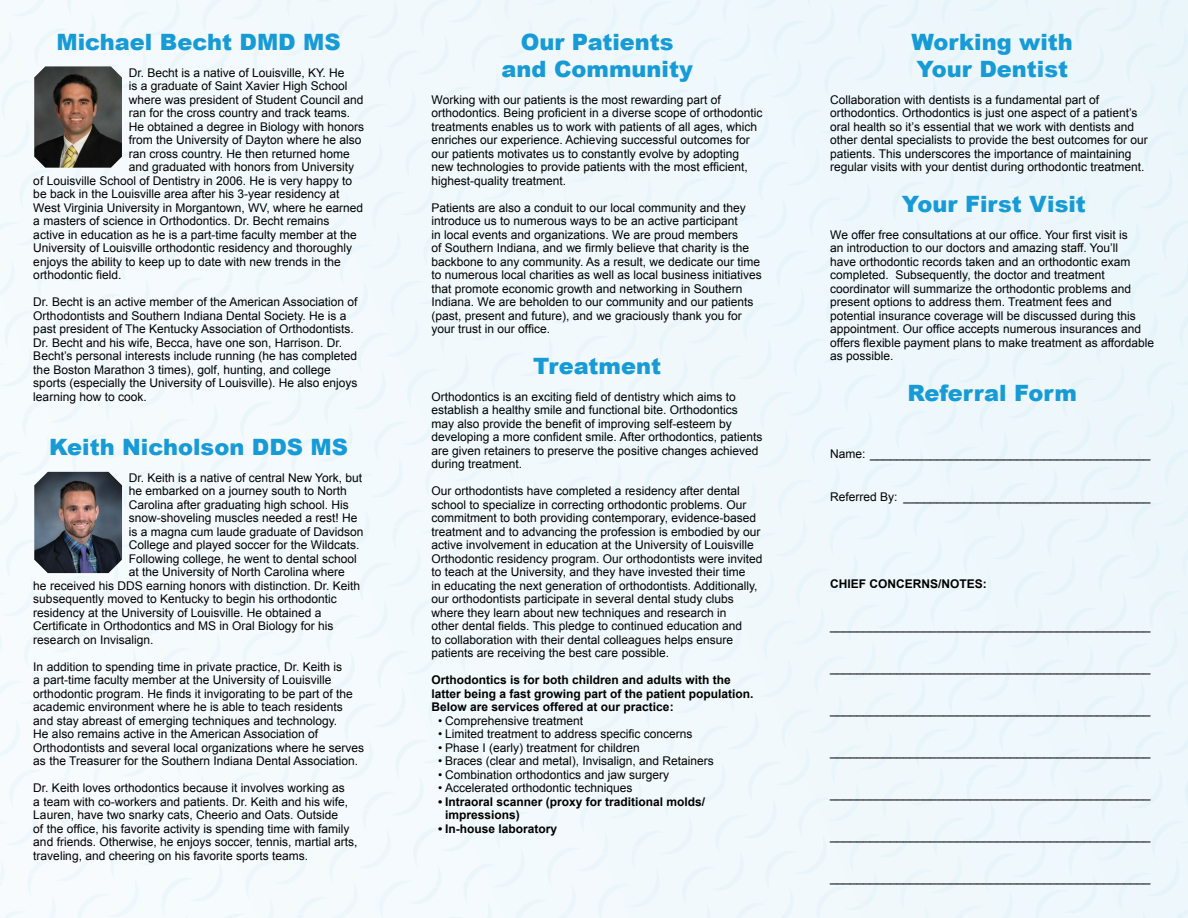
<style>
.page{position:relative;width:1188px;height:918px;background:#f0f8fc}
.page>*{position:absolute;margin:0;border:0;box-sizing:border-box;transform-origin:0 0}
.t1{font:900 22.5px/27px "Arial";color:#179bd7;text-align:center}
.t2{font:12px/13.5px "Arial";color:#000}
.t3{font:700 12px/13.5px "Arial";color:#000}
</style>
<div class="page">
<img style="left:34px;top:66px;width:88px;height:102px">
<img style="left:34px;top:472px;width:88px;height:101px">
<h1 class="t1" style="left:57px;top:28px;width:286px">Michael Becht DMD MS</h1>
<p class="t2" style="left:129px;top:66px;width:217px">Dr. Becht is a native of Louisville, KY. He</p>
<p class="t2" style="left:129px;top:80px;width:220px">is a graduate of Saint Xavier High School</p>
<p class="t2" style="left:129px;top:93px;width:236px">where was president of Student Council and</p>
<p class="t2" style="left:129px;top:107px;width:223px">ran for the cross country and track teams.</p>
<p class="t2" style="left:129px;top:120px;width:237px">He obtained a degree in Biology with honors</p>
<p class="t2" style="left:129px;top:134px;width:234px">from the University of Dayton where he also</p>
<p class="t2" style="left:129px;top:147px;width:223px">ran cross country. He then returned home</p>
<p class="t2" style="left:129px;top:161px;width:227px">and graduated with honors from University</p>
<p class="t2" style="left:33px;top:174px;width:320px">of Louisville School of Dentistry in 2006. He is very happy to</p>
<p class="t2" style="left:33px;top:188px;width:308px">be back in the Louisville area after his 3-year residency at</p>
<p class="t2" style="left:33px;top:201px;width:331px">West Virginia University in Morgantown, WV, where he earned</p>
<p class="t2" style="left:33px;top:215px;width:298px">a masters of science in Orthodontics. Dr. Becht remains</p>
<p class="t2" style="left:33px;top:228px;width:325px">active in education as he is a part-time faculty member at the</p>
<p class="t2" style="left:33px;top:242px;width:320px">University of Louisville orthodontic residency and thoroughly</p>
<p class="t2" style="left:33px;top:255px;width:309px">enjoys the ability to keep up to date with new trends in the</p>
<p class="t2" style="left:33px;top:269px;width:90px">orthodontic field.</p>
<p class="t2" style="left:33px;top:296px;width:326px">Dr. Becht is an active member of the American Association of Orthodontists and Southern Indiana Dental Society. He is a past president of The Kentucky Association of Orthodontists.<br>Dr. Becht and his wife, Becca, have one son, Harrison. Dr.<br>Becht’s personal interests include running (he has completed the Boston Marathon 3 times), golf, hunting, and college sports (especially the University of Louisville). He also enjoys learning how to cook.</p>
<h1 class="t1" style="left:49px;top:433px;width:300px">Keith Nicholson DDS MS</h1>
<p class="t2" style="left:129px;top:471px;width:235px">Dr. Keith is a native of central New York, but</p>
<p class="t2" style="left:129px;top:485px;width:220px">he embarked on a journey south to North</p>
<p class="t2" style="left:129px;top:498px;width:222px">Carolina after graduating high school. His</p>
<p class="t2" style="left:129px;top:512px;width:230px">snow-shoveling muscles needed a rest! He</p>
<p class="t2" style="left:129px;top:525px;width:236px">is a magna cum laude graduate of Davidson</p>
<p class="t2" style="left:129px;top:539px;width:232px">College and played soccer for the Wildcats.</p>
<p class="t2" style="left:129px;top:552px;width:230px">Following college, he went to dental school</p>
<p class="t2" style="left:129px;top:566px;width:218px">at the University of North Carolina where</p>
<p class="t2" style="left:33px;top:579px;width:328px">he received his DDS earning honors with distinction. Dr. Keith</p>
<p class="t2" style="left:33px;top:593px;width:305px">subsequently moved to Kentucky to begin his orthodontic</p>
<p class="t2" style="left:33px;top:606px;width:290px">residency at the University of Louisville. He obtained a</p>
<p class="t2" style="left:33px;top:620px;width:302px">Certificate in Orthodontics and MS in Oral Biology for his</p>
<p class="t2" style="left:33px;top:633px;width:122px">research on Invisalign.</p>
<p class="t2" style="left:33px;top:660px;width:332px">In addition to spending time in private practice, Dr. Keith is<br>a part-time faculty member at the University of Louisville orthodontic program. He finds it invigorating to be part of the academic environment where he is able to teach residents and stay abreast of emerging techniques and technology.<br>He also remains active in the American Association of Orthodontists and several local organizations where he serves as the Treasurer for the Southern Indiana Dental Association.</p>
<p class="t2" style="left:33px;top:782px;width:326px">Dr. Keith loves orthodontics because it involves working as<br>a team with co-workers and patients. Dr. Keith and his wife, Lauren, have two snarky cats, Cheerio and Oats. Outside<br>of the office, his favorite activity is spending time with family and friends. Otherwise, he enjoys soccer, tennis, martial arts, traveling, and cheering on his favorite sports teams.</p>
<h1 class="t1" style="left:502px;top:28px;width:193px">Our Patients and Community</h1>
<p class="t2" style="left:432px;top:93px;width:332px">Working with our patients is the most rewarding part of orthodontics. Being proficient in a diverse scope of orthodontic treatments enables us to work with patients of all ages, which enriches our experience. Achieving successful outcomes for our patients motivates us to constantly evolve by adopting new technologies to provide patients with the most efficient, highest-quality treatment.</p>
<p class="t2" style="left:432px;top:201px;width:332px">Patients are also a conduit to our local community and they introduce us to numerous ways to be an active participant<br>in local events and organizations. We are proud members<br>of Southern Indiana, and we firmly believe that charity is the backbone to any community. As a result, we dedicate our time to numerous local charities as well as local business initiatives that promote economic growth and networking in Southern Indiana. We are beholden to our community and our patients (past, present and future), and we graciously thank you for your trust in our office.</p>
<h1 class="t1" style="left:533px;top:352px;width:129px">Treatment</h1>
<p class="t2" style="left:432px;top:390px;width:332px">Orthodontics is an exciting field of dentistry which aims to establish a healthy smile and functional bite. Orthodontics may also provide the benefit of improving self-esteem by developing a more confident smile. After orthodontics, patients are given retainers to preserve the positive changes achieved during treatment.</p>
<p class="t2" style="left:432px;top:485px;width:332px">Our orthodontists have completed a residency after dental school to specialize in correcting orthodontic problems. Our commitment to both providing contemporary, evidence-based treatment and to advancing the profession is embodied by our active involvement in education at the University of Louisville Orthodontic residency program. Our orthodontists were invited to teach at the University, and they have invested their time<br>in educating the next generation of orthodontists. Additionally, our orthodontists participate in several dental study clubs where they learn about new techniques and research in<br>other dental fields. This pledge to continued education and<br>to collaboration with their dental colleagues helps ensure patients are receiving the best care possible.</p>
<p class="t3" style="left:432px;top:674px;width:324px">Orthodontics is for both children and adults with the latter being a fast growing part of the patient population.<br>Below are services offered at our practice:</p>
<p class="t2" style="left:438px;top:714px;width:146px">• Comprehensive treatment</p>
<p class="t2" style="left:438px;top:728px;width:256px">• Limited treatment to address specific concerns</p>
<p class="t2" style="left:438px;top:741px;width:203px">• Phase I (early) treatment for children</p>
<p class="t2" style="left:438px;top:755px;width:277px">• Braces (clear and metal), Invisalign, and Retainers</p>
<p class="t2" style="left:438px;top:768px;width:232px">• Combination orthodontics and jaw surgery</p>
<p class="t2" style="left:438px;top:782px;width:196px">• Accelerated orthodontic techniques</p>
<p class="t3" style="left:445px;top:795px;width:262px;text-indent:-7px">• Intraoral scanner (proxy for traditional molds/ impressions)</p>
<p class="t3" style="left:438px;top:822px;width:120px">• In-house laboratory</p>
<h1 class="t1" style="left:912px;top:28px;width:163px;text-align:left">Working with<br>Your Dentist</h1>
<p class="t2" style="left:830px;top:93px;width:319px">Collaboration with dentists is a fundamental part of orthodontics. Orthodontics is just one aspect of a patient’s oral health so it’s essential that we work with dentists and other dental specialists to provide the best outcomes for our patients. This underscores the importance of maintaining regular visits with your dentist during orthodontic treatment.</p>
<h1 class="t1" style="left:902px;top:190px;width:185px">Your First Visit</h1>
<p class="t2" style="left:830px;top:228px;width:325px">We offer free consultations at our office. Your first visit is<br>an introduction to our doctors and amazing staff. You’ll<br>have orthodontic records taken and an orthodontic exam completed. Subsequently, the doctor and treatment coordinator will summarize the orthodontic problems and present options to address them. Treatment fees and potential insurance coverage will be discussed during this appointment. Our office accepts numerous insurances and offers flexible payment plans to make treatment as affordable as possible.</p>
<h1 class="t1" style="left:908px;top:379px;width:171px">Referral Form</h1>
<p class="t2" style="left:830px;top:447px;width:322px">Name: __________________________________________</p>
<p class="t2" style="left:830px;top:491px;width:322px">Referred By: _____________________________________</p>
<p class="t3" style="left:830px;top:578px;width:158px">CHIEF CONCERNS/NOTES:</p>
<p class="t2" style="left:830px;top:620px;width:322px">________________________________________________</p>
<p class="t2" style="left:830px;top:662px;width:322px">________________________________________________</p>
<p class="t2" style="left:830px;top:704px;width:322px">________________________________________________</p>
<p class="t2" style="left:830px;top:746px;width:322px">________________________________________________</p>
<p class="t2" style="left:830px;top:788px;width:322px">________________________________________________</p>
<p class="t2" style="left:830px;top:830px;width:322px">________________________________________________</p>
<p class="t2" style="left:830px;top:872px;width:322px">________________________________________________</p>
</div>
